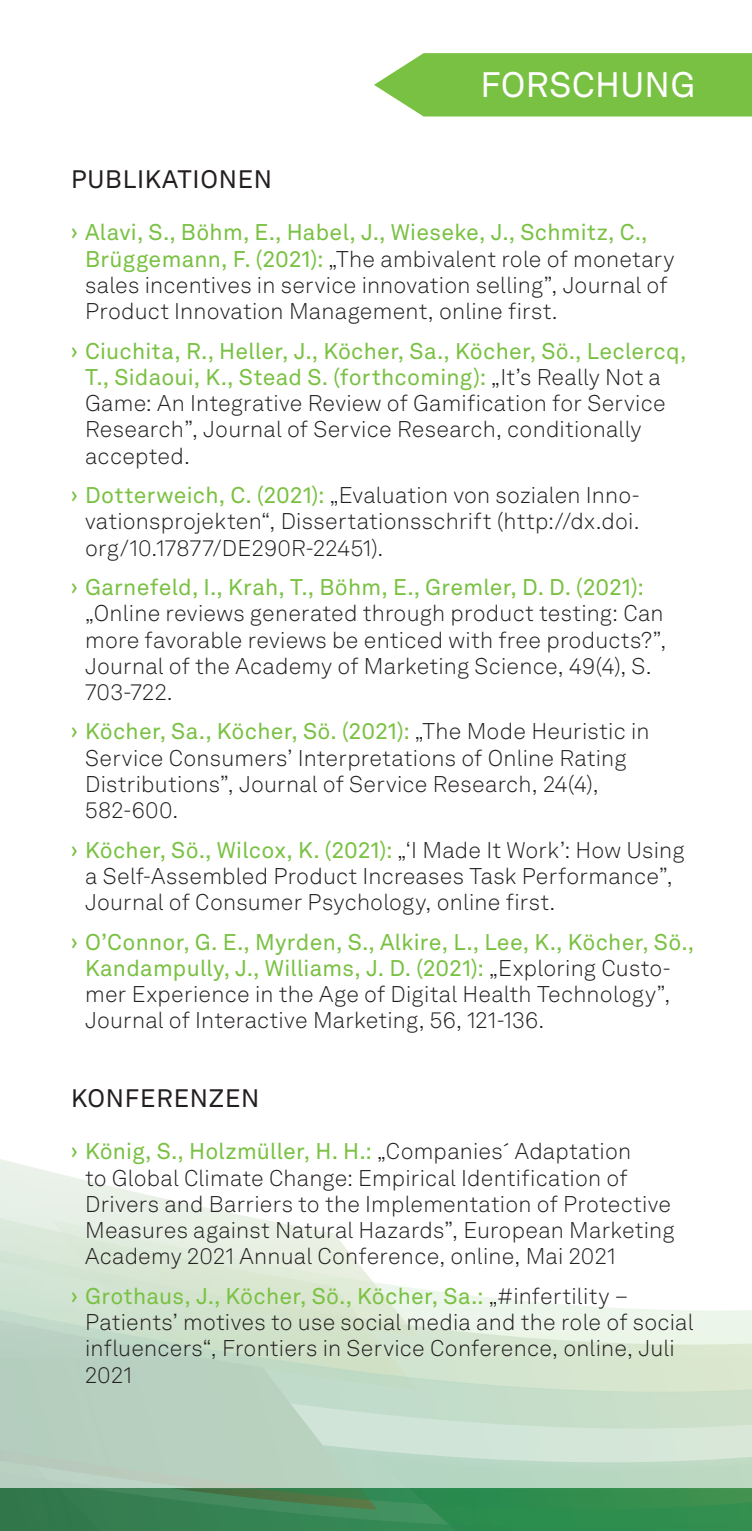
<style>
.page{position:relative;width:752px;height:1531px;background:#fff}
.page>*{position:absolute;margin:0;border:0;box-sizing:border-box;transform-origin:0 0}
.t1{font:35px "Akkurat LL";letter-spacing:.01em;color:#fff}
.t2{font:25px "Akkurat LL";letter-spacing:.03em;color:#231f20}
.t3{font:300 22.5px/26.2px "Akkurat LL";letter-spacing:.01em;color:#231f20}
.t4{font:22.5px "Akkurat LL";letter-spacing:.01em;color:#79c142}
.s1{font-weight:400;color:#79c142}
</style>
<div class="page">
<svg style="left:0;top:1159px;width:417px;height:133px"></svg>
<svg style="left:0;top:1292px;width:751px;height:239px;background:#afceb6"></svg>
<svg style="left:374px;top:53px;width:377px;height:63px;background:#82c54e"></svg>
<h1 class="t1" style="left:480px;top:59px;width:216px">FORSCHUNG</h1>
<p class="t2" style="left:71px;top:161px;width:202px">PUBLIKATIONEN</p>
<p class="t3" style="left:85px;top:219px;width:590px;text-indent:-14px"><span class="s1">› Alavi, S., Böhm, E., Habel, J., Wieseke, J., Schmitz, C., Brüggemann, F. (2021):</span> „The ambivalent role of monetary sales incentives in service innovation selling”, Journal of Product Innovation Management, online first.</p>
<p class="t3" style="left:85px;top:337px;width:602px;text-indent:-14px"><span class="s1">› Ciuchita, R., Heller, J., Köcher, Sa., Köcher, Sö., Leclercq, T., Sidaoui, K., Stead S. (forthcoming):</span> „It’s Really Not a Game: An Integrative Review of Gamification for Service Research”, Journal of Service Research, conditionally accepted.</p>
<p class="t3" style="left:85px;top:481px;width:556px;text-align:justify;text-indent:-14px"><span class="s1">› Dotterweich, C. (2021):</span> „Evaluation von sozialen Inno&shy;vationsprojekten“, Dissertationsschrift (http://dx.doi. org/10.17877/DE290R-22451).</p>
<p class="t4" style="left:71px;top:570px;width:574px">› Garnefeld, I., Krah, T., Böhm, E., Gremler, D. D. (2021):</p>
<p class="t3" style="left:85px;top:600px;width:582px">„Online reviews generated through product testing: Can more favorable reviews be enticed with free products?”, Journal of the Academy of Marketing Science, 49(4), S.<br>703-722.</p>
<p class="t3" style="left:85px;top:718px;width:565px;text-indent:-14px"><span class="s1">› Köcher, Sa., Köcher, Sö. (2021):</span> „The Mode Heuristic in Service Consumers’ Interpretations of Online Rating Distributions”, Journal of Service Research, 24(4), 582-600.</p>
<p class="t3" style="left:85px;top:836px;width:600px;text-indent:-14px"><span class="s1">› Köcher, Sö., Wilcox, K. (2021):</span> „‘I Made It Work’: How Using a Self-Assembled Product Increases Task Performance”,<br>Journal of Consumer Psychology, online first.</p>
<p class="t3" style="left:85px;top:928px;width:610px;text-indent:-14px"><span class="s1">› O’Connor, G. E., Myrden, S., Alkire, L., Lee, K., Köcher, Sö., Kandampully, J., Williams, J. D. (2021):</span> „Exploring Custo&shy;mer Experience in the Age of Digital Health Technology”, Journal of Interactive Marketing, 56, 121-136.</p>
<p class="t2" style="left:71px;top:1079px;width:190px">KONFERENZEN</p>
<p class="t3" style="left:85px;top:1138px;width:590px;text-indent:-14px"><span class="s1">› König, S., Holzmüller, H. H.:</span> „Companies´ Adaptation<br>to Global Climate Change: Empirical Identification of Drivers and Barriers to the Implementation of Protective Measures against Natural Hazards”, European Marketing Academy 2021 Annual Conference, online, Mai 2021</p>
<p class="t3" style="left:85px;top:1282px;width:609px;text-indent:-14px"><span class="s1">› Grothaus, J., Köcher, Sö., Köcher, Sa.:</span> „#infertility – Patients’ motives to use social media and the role of social influencers“, Frontiers in Service Conference, online, Juli 2021</p>
</div>
